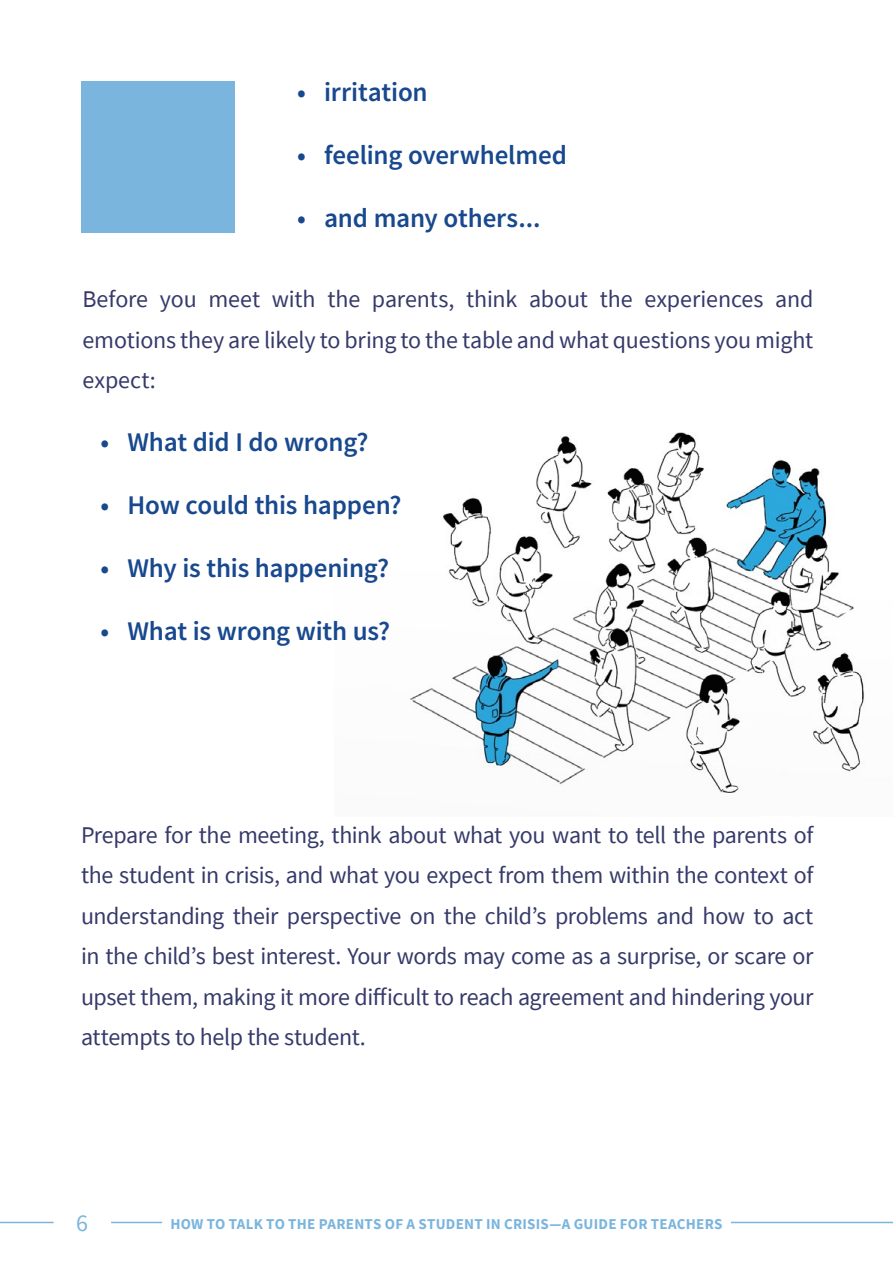
<style>
.page{position:relative;width:893px;height:1263px;background:#fff}
.page>*{position:absolute;margin:0;border:0;box-sizing:border-box;transform-origin:0 0}
.t1{font:600 27px "Source Sans Pro";letter-spacing:-.01em;color:#18488e}
._16pt_Size_Align_Left{font:24px/40.5px "Source Sans Pro";letter-spacing:-.015em;color:#363a6a;text-align:justify}
.t2{font:24px "Source Sans Pro";color:#7ab5de}
.t3{font:700 15px "Source Sans Pro";letter-spacing:.015em;color:#7ab5de}
</style>
<div class="page">
<hr style="left:111px;top:1222px;width:51px;height:1px;background:#7ab5de">
<hr style="left:0;top:1222px;width:54px;height:1px;background:#7ab5de">
<hr style="left:731px;top:1222px;width:162px;height:1px;background:#7ab5de">
<img style="left:410px;top:432px;width:454px;height:361px">
<div style="left:81px;top:81px;width:153px;height:152px;background:#7ab5de"></div>
<p class="t1" style="left:297px;top:75px;width:132px">• irritation</p>
<p class="t1" style="left:297px;top:138px;width:272px">• feeling overwhelmed</p>
<p class="t1" style="left:297px;top:201px;width:245px">• and many others...</p>
<p class="_16pt_Size_Align_Left" style="left:82px;top:279px;width:732px">Before you meet with the parents, think about the experiences and emotions they are likely to bring to the table and what questions you might expect:</p>
<p class="t1" style="left:100px;top:425px;width:270px">• What did I do wrong?</p>
<p class="t1" style="left:100px;top:488px;width:303px">• How could this happen?</p>
<p class="t1" style="left:100px;top:551px;width:290px">• Why is this happening?</p>
<p class="t1" style="left:100px;top:614px;width:291px">• What is wrong with us?</p>
<p class="_16pt_Size_Align_Left" style="left:81px;top:814px;width:734px">Prepare for the meeting, think about what you want to tell the parents of the student in crisis, and what you expect from them within the context of understanding their perspective on the child’s problems and how to act in the child’s best interest. Your words may come as a surprise, or scare or upset them, making it more difficult to reach agreement and hindering your attempts to help the student.</p>
<p class="t2" style="left:76px;top:1207px;width:13px">6</p>
<p class="t3" style="left:170px;top:1214px;width:554px">HOW TO TALK TO THE PARENTS OF A STUDENT IN CRISIS—A GUIDE FOR TEACHERS</p>
</div>
